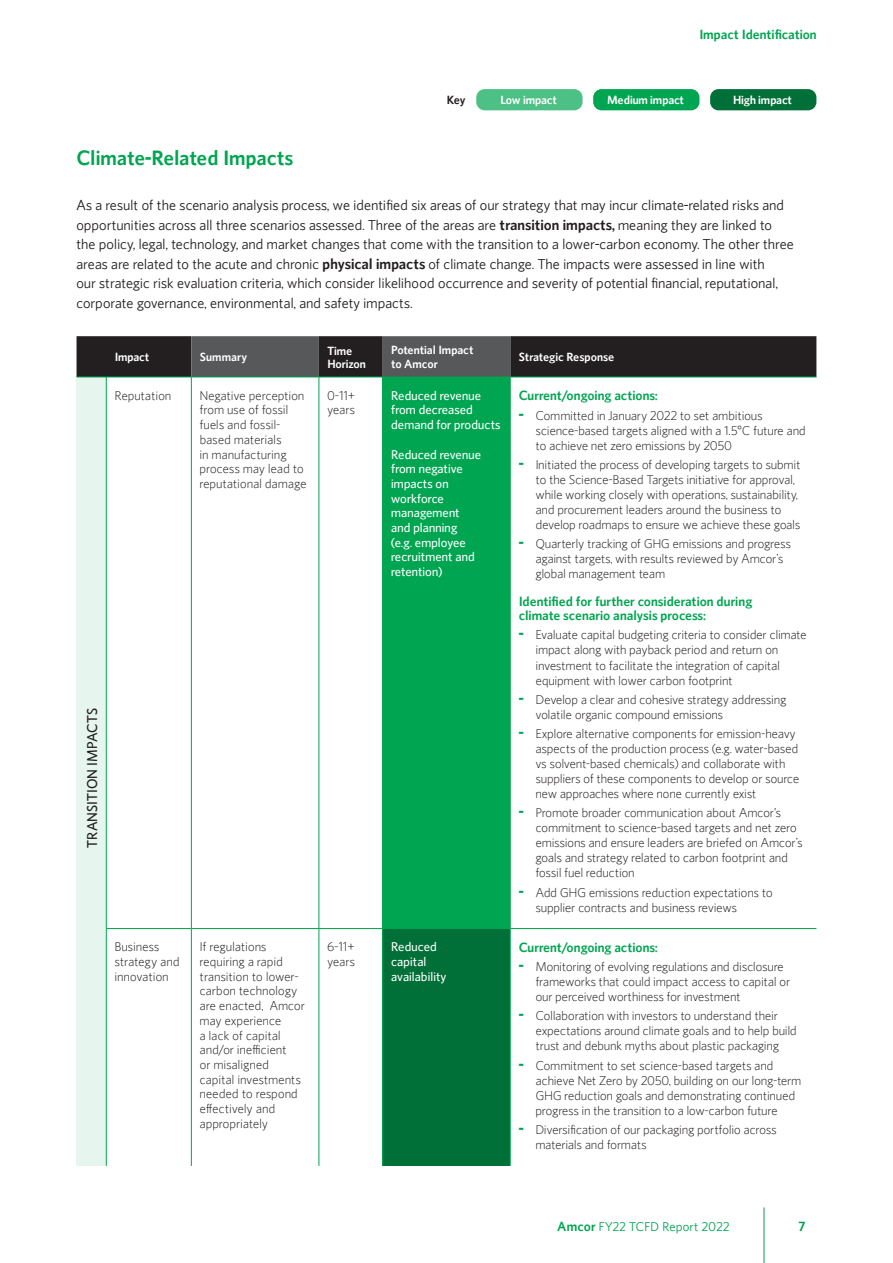
<style>
.page{position:relative;width:893px;height:1263px;background:#fff}
.page>*{position:absolute;margin:0;border:0;box-sizing:border-box;transform-origin:0 0}
.Mid_Intro{font:600 21px "Amcor Pro";letter-spacing:-.005em;color:#00a551}
.Body_Copy{font:13.5px/19.5px "Amcor Pro";color:#231f20}
.Bullet_title{font:600 13.5px/14.7px "Amcor Pro";color:#00a551}
.Intro_Copy{font:600 13.5px "Amcor Pro";letter-spacing:-.005em;color:#00a551}
.Body_title{font:500 13.5px "Amcor Pro";letter-spacing:-.01em;color:#231f20}
.Table_Text{font:300 12px/15px "Amcor Pro";letter-spacing:-.01em;color:#231f20}
.Table_Text-2{font:500 12px/14.7px "Amcor Pro";color:#fff}
.t1{font:600 12px/13.5px "Amcor Pro";letter-spacing:-.01em;color:#fff}
.t2{font:12px "Amcor Pro";letter-spacing:.01em;color:#00a551}
.t3{font:600 12px "Amcor Pro";letter-spacing:.01em;color:#fff}
.t4{font:600 12px "Amcor Pro";color:#231f20}
.s1{font-weight:600;font-size:15px}
.s2{font-weight:600;font-size:16.5px;color:#00a551}
.s3{font-weight:600;font-size:13.5px}
</style>
<div class="page">
<div style="left:77px;top:377px;width:29px;height:789px;background:#e6f6ee"></div>
<div style="left:383px;top:377px;width:127px;height:551px;background:#00a551"></div>
<div style="left:383px;top:928px;width:127px;height:238px;background:#007038"></div>
<svg style="left:77px;top:336px;width:739px;height:42px;background:#353535"></svg>
<hr style="left:106px;top:377px;width:85px;height:1px;background:#00a551">
<hr style="left:191px;top:377px;width:128px;height:1px;background:#00a551">
<hr style="left:191px;top:377px;width:1px;height:551px;background:#00a551">
<hr style="left:319px;top:377px;width:64px;height:1px;background:#00a551">
<hr style="left:319px;top:377px;width:1px;height:551px;background:#00a551">
<hr style="left:383px;top:377px;width:127px;height:1px;background:#00a551">
<hr style="left:382px;top:377px;width:1px;height:551px;background:#00a551">
<hr style="left:510px;top:377px;width:306px;height:1px;background:#00a551">
<hr style="left:510px;top:377px;width:1px;height:551px;background:#00a551">
<hr style="left:191px;top:929px;width:1px;height:237px;background:#00a551">
<hr style="left:319px;top:929px;width:1px;height:237px;background:#00a551">
<hr style="left:382px;top:929px;width:1px;height:237px;background:#00a551">
<hr style="left:510px;top:929px;width:1px;height:237px;background:#00a551">
<hr style="left:106px;top:928px;width:85px;height:1px;background:#00a551">
<hr style="left:191px;top:928px;width:128px;height:1px;background:#00a551">
<hr style="left:319px;top:928px;width:64px;height:1px;background:#00a551">
<hr style="left:383px;top:928px;width:127px;height:1px;background:#00a551">
<hr style="left:510px;top:928px;width:306px;height:1px;background:#00a551">
<hr style="left:106px;top:377px;width:1px;height:551px;background:#00a551">
<hr style="left:106px;top:929px;width:1px;height:237px;background:#00a551">
<div style="left:476px;top:89px;width:107px;height:21px;background:#4dc085;border-radius:8px"></div>
<div style="left:593px;top:89px;width:106px;height:21px;background:#00a551;border-radius:8px"></div>
<div style="left:710px;top:89px;width:106px;height:21px;background:#007038;border-radius:8px"></div>
<hr style="left:764px;top:1207px;width:1px;height:56px;background:#00a551">
<p class="Intro_Copy" style="left:699px;top:26px;width:119px">Impact Identification</p>
<p class="t4" style="left:447px;top:93px;width:20px">Key</p>
<p class="t1" style="left:500px;top:93px;width:58px">Low impact</p>
<p class="t1" style="left:607px;top:93px;width:79px">Medium impact</p>
<p class="t1" style="left:733px;top:93px;width:61px">High impact</p>
<p class="Mid_Intro" style="left:77px;top:145px;width:218px">Climate-Related Impacts</p>
<p class="Body_Copy" style="left:77px;top:195px;width:719px">As a result of the scenario analysis process, we identified six areas of our strategy that may incur climate-related risks and opportunities across all three scenarios assessed. Three of the areas are <span class="s1">transition impacts,</span> meaning they are linked to the policy, legal, technology, and market changes that come with the transition to a lower-carbon economy. The other three areas are related to the acute and chronic <span class="s1">physical impacts</span> of climate change. The impacts were assessed in line with<br>our strategic risk evaluation criteria, which consider likelihood occurrence and severity of potential financial, reputational, corporate governance, environmental, and safety impacts.</p>
<p class="Body_title" style="left:83px;top:848px;width:141px;rotate:-90deg">TRANSITION IMPACTS</p>
<p class="t1" style="left:115px;top:350px;width:36px">Impact</p>
<p class="t3" style="left:200px;top:349px;width:49px">Summary</p>
<p class="t1" style="left:327px;top:343px;width:40px">Time<br>Horizon</p>
<p class="t1" style="left:391px;top:342px;width:84px;line-height:14.4px">Potential Impact to Amcor</p>
<p class="t1" style="left:519px;top:350px;width:97px">Strategic Response</p>
<p class="Table_Text" style="left:115px;top:388px;width:58px">Reputation</p>
<p class="Table_Text" style="left:200px;top:388px;width:109px">Negative perception from use of fossil fuels and fossil&shy;based materials<br>in manufacturing process may lead to reputational damage</p>
<p class="Table_Text" style="left:327px;top:388px;width:29px">0-11+ years</p>
<p class="Table_Text-2" style="left:391px;top:388px;width:111px">Reduced revenue from decreased demand for products</p>
<p class="Bullet_title" style="left:519px;top:388px;width:140px">Current/ongoing actions:</p>
<p class="Table_Text" style="left:536px;top:407px;width:272px;text-indent:-17px"><span class="s2">-</span> Committed in January 2022 to set ambitious science-based targets aligned with a 1.5°C future and to achieve net zero emissions by 2050</p>
<p class="Table_Text" style="left:536px;top:457px;width:267px;text-indent:-17px"><span class="s2">-</span> Initiated the process of developing targets to submit to the Science-Based Targets initiative for approval, while working closely with operations, sustainability, and procurement leaders around the business to develop roadmaps to ensure we achieve these goals</p>
<p class="Table_Text" style="left:536px;top:536px;width:257px;text-indent:-17px"><span class="s2">-</span> Quarterly tracking of GHG emissions and progress against targets, with results reviewed by Amcor’s global management team</p>
<p class="Bullet_title" style="left:519px;top:593px;width:235px">Identified for further consideration during climate scenario analysis process:</p>
<p class="Table_Text" style="left:536px;top:627px;width:273px;text-indent:-17px"><span class="s2">-</span> Evaluate capital budgeting criteria to consider climate impact along with payback period and return on investment to facilitate the integration of capital equipment with lower carbon footprint</p>
<p class="Table_Text" style="left:536px;top:692px;width:252px;text-indent:-17px"><span class="s2">-</span> Develop a clear and cohesive strategy addressing volatile organic compound emissions</p>
<p class="Table_Text" style="left:536px;top:726px;width:265px;text-indent:-17px"><span class="s2">-</span> Explore alternative components for emission-heavy aspects of the production process (e.g. water-based vs solvent-based chemicals) and collaborate with suppliers of these components to develop or source new approaches where none currently exist</p>
<p class="Table_Text" style="left:536px;top:805px;width:269px;text-indent:-17px"><span class="s2">-</span> Promote broader communication about Amcor's commitment to science-based targets and net zero emissions and ensure leaders are briefed on Amcor’s goals and strategy related to carbon footprint and fossil fuel reduction</p>
<p class="Table_Text" style="left:536px;top:884px;width:239px;text-indent:-17px"><span class="s2">-</span> Add GHG emissions reduction expectations to supplier contracts and business reviews</p>
<p class="Table_Text-2" style="left:391px;top:446px;width:92px">Reduced revenue from negative impacts on workforce management and planning (e.g. employee recruitment and retention)</p>
<p class="Table_Text" style="left:115px;top:939px;width:67px">Business strategy and innovation</p>
<p class="Table_Text" style="left:200px;top:939px;width:107px">If regulations requiring a rapid transition to lower&shy;carbon technology are enacted, Amcor may experience<br>a lack of capital and/or inefficient<br>or misaligned capital investments needed to respond effectively and appropriately</p>
<p class="Table_Text" style="left:327px;top:939px;width:29px">6-11+ years</p>
<p class="Table_Text-2" style="left:391px;top:939px;width:57px">Reduced capital availability</p>
<p class="Bullet_title" style="left:519px;top:939px;width:140px">Current/ongoing actions:</p>
<p class="Table_Text" style="left:536px;top:959px;width:256px;text-indent:-17px"><span class="s2">-</span> Monitoring of evolving regulations and disclosure frameworks that could impact access to capital or our perceived worthiness for investment</p>
<p class="Table_Text" style="left:536px;top:1008px;width:263px;text-indent:-17px"><span class="s2">-</span> Collaboration with investors to understand their expectations around climate goals and to help build trust and debunk myths about plastic packaging</p>
<p class="Table_Text" style="left:536px;top:1057px;width:267px;text-indent:-17px"><span class="s2">-</span> Commitment to set science-based targets and achieve Net Zero by 2050, building on our long-term GHG reduction goals and demonstrating continued progress in the transition to a low-carbon future</p>
<p class="Table_Text" style="left:536px;top:1122px;width:242px;text-indent:-17px"><span class="s2">-</span> Diversification of our packaging portfolio across materials and formats</p>
<p class="t2" style="left:557px;top:1219px;width:174px"><span class="s3">Amcor</span> FY22 TCFD Report 2022</p>
<p class="Bullet_title" style="left:798px;top:1219px;width:8px">7</p>
</div>
